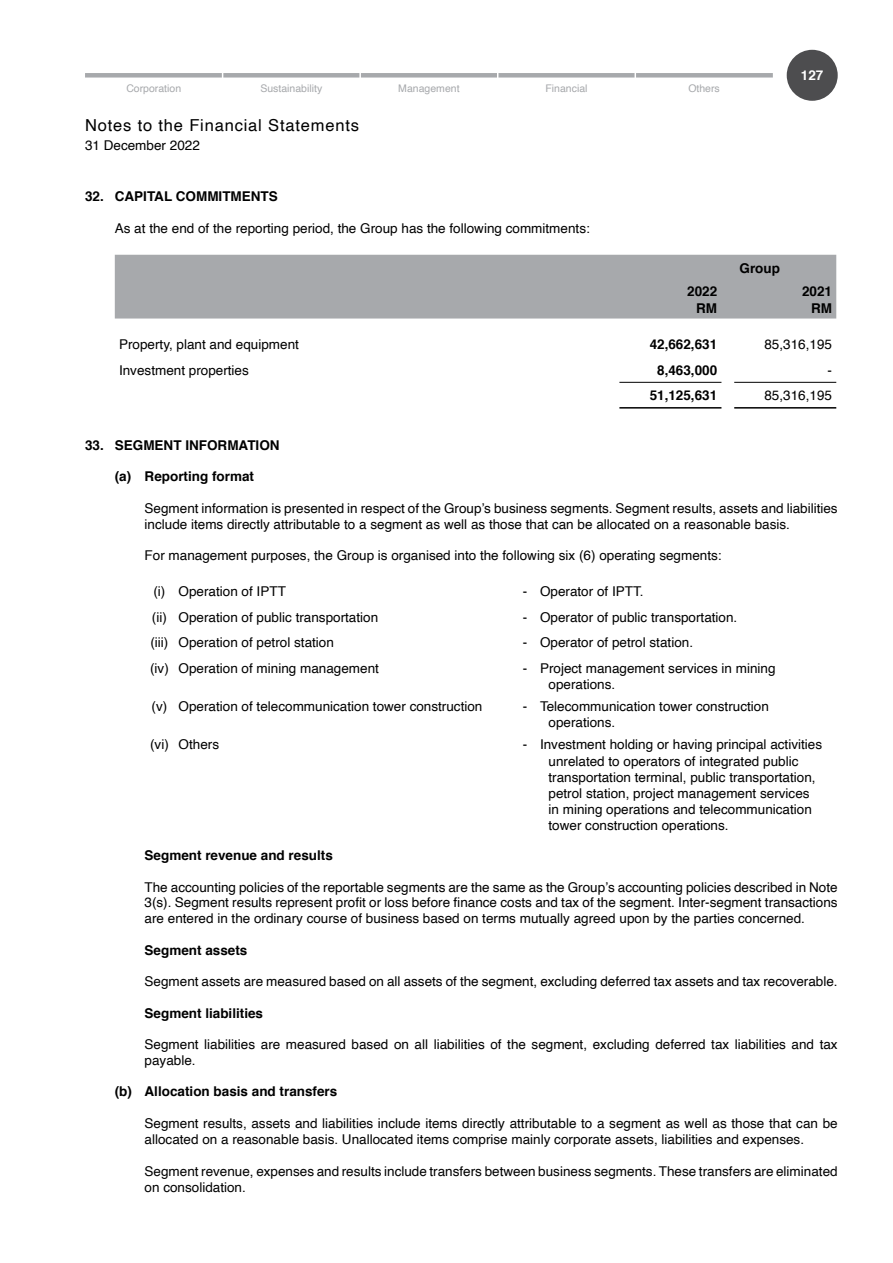
<style>
.page{position:relative;width:893px;height:1263px;background:#fff}
.page>*{position:absolute;margin:0;border:0;box-sizing:border-box;transform-origin:0 0}
.t1{font:16.5px "Helvetica";letter-spacing:.05em;color:#000}
.t2{font:13.5px/16.2px "Helvetica";color:#000}
.t3{font:700 13.5px/16.2px "Helvetica";color:#000;text-align:right}
.t4{font:700 13.5px "Helvetica";color:#fff}
.t5{font:10.5px "Helvetica";color:#a7a9ac}
</style>
<div class="page">
<div style="left:787px;top:50px;width:51px;height:51px;background:#4d4d4f;border-radius:50%"></div>
<div style="left:85px;top:73px;width:688px;height:5px;background:#a7a9ac"></div>
<hr style="left:359px;top:61px;width:2px;height:29px;background:#fff">
<hr style="left:634px;top:61px;width:2px;height:29px;background:#fff">
<div style="left:115px;top:255px;width:721px;height:63px;background:#a7a9ac"></div>
<hr style="left:619px;top:382px;width:102px;height:1px;background:#000">
<hr style="left:734px;top:382px;width:102px;height:1px;background:#000">
<hr style="left:619px;top:407px;width:102px;height:2px;background:#000">
<hr style="left:734px;top:407px;width:102px;height:2px;background:#000">
<p class="t5" style="left:126px;top:80px;width:56px">Corporation</p>
<p class="t5" style="left:260px;top:80px;width:63px">Sustainability</p>
<p class="t5" style="left:398px;top:80px;width:63px">Management</p>
<p class="t5" style="left:545px;top:80px;width:44px">Financial</p>
<p class="t5" style="left:688px;top:80px;width:33px">Others</p>
<p class="t1" style="left:85px;top:113px;width:276px">Notes to the Financial Statements</p>
<p class="t2" style="left:85px;top:138px;width:116px">31 December 2022</p>
<p class="t3" style="left:85px;top:189px;width:194px">32. CAPITAL COMMITMENTS</p>
<p class="t2" style="left:115px;top:221px;width:476px">As at the end of the reporting period, the Group has the following commitments:</p>
<p class="t3" style="left:739px;top:260px;width:42px">Group</p>
<p class="t4" style="left:801px;top:65px;width:24px">127</p>
<p class="t3" style="left:687px;top:284px;width:32px">2022<br>RM</p>
<p class="t3" style="left:802px;top:284px;width:32px">2021<br>RM</p>
<p class="t2" style="left:119px;top:337px;width:181px">Property, plant and equipment</p>
<p class="t3" style="left:650px;top:336px;width:69px">42,662,631</p>
<p class="t2" style="left:764px;top:337px;width:69px">85,316,195</p>
<p class="t2" style="left:119px;top:362px;width:131px">Investment properties</p>
<p class="t3" style="left:657px;top:362px;width:62px">8,463,000</p>
<p class="t2" style="left:827px;top:362px;width:6px">-</p>
<p class="t3" style="left:650px;top:387px;width:69px">51,125,631</p>
<p class="t2" style="left:764px;top:388px;width:69px">85,316,195</p>
<p class="t3" style="left:85px;top:437px;width:196px">33. SEGMENT INFORMATION</p>
<p class="t3" style="left:115px;top:469px;width:141px">(a) Reporting format</p>
<p class="t2" style="left:145px;top:501px;width:695px;line-height:15.8px">Segment information is presented in respect of the Group’s business segments. Segment results, assets and liabilities include items directly attributable to a segment as well as those that can be allocated on a reasonable basis.</p>
<p class="t2" style="left:145px;top:548px;width:579px">For management purposes, the Group is organised into the following six (6) operating segments:</p>
<p class="t2" style="left:153px;top:584px;width:134px">(i) Operation of IPTT</p>
<p class="t2" style="left:523px;top:584px;width:122px">- Operator of IPTT.</p>
<p class="t2" style="left:152px;top:609px;width:228px">(ii) Operation of public transportation</p>
<p class="t2" style="left:523px;top:609px;width:216px">- Operator of public transportation.</p>
<p class="t2" style="left:150px;top:635px;width:185px">(iii) Operation of petrol station</p>
<p class="t2" style="left:523px;top:635px;width:172px">- Operator of petrol station.</p>
<p class="t2" style="left:150px;top:660px;width:230px">(iv) Operation of mining management</p>
<p class="t2" style="left:548px;top:660px;width:229px;text-indent:-26px">- Project management services in mining operations.</p>
<p class="t2" style="left:152px;top:699px;width:332px">(v) Operation of telecommunication tower construction</p>
<p class="t2" style="left:548px;top:699px;width:222px;text-indent:-26px">- Telecommunication tower construction operations.</p>
<p class="t2" style="left:150px;top:737px;width:71px">(vi) Others</p>
<p class="t2" style="left:548px;top:737px;width:275px;text-indent:-26px">- Investment holding or having principal activities unrelated to operators of integrated public transportation terminal, public transportation, petrol station, project management services in mining operations and telecommunication tower construction operations.</p>
<p class="t3" style="left:145px;top:847px;width:190px">Segment revenue and results</p>
<p class="t2" style="left:145px;top:879px;width:695px;line-height:15.8px;text-align:justify">The accounting policies of the reportable segments are the same as the Group’s accounting policies described in Note 3(s). Segment results represent profit or loss before finance costs and tax of the segment. Inter-segment transactions are entered in the ordinary course of business based on terms mutually agreed upon by the parties concerned.</p>
<p class="t3" style="left:145px;top:942px;width:104px">Segment assets</p>
<p class="t2" style="left:145px;top:974px;width:695px">Segment assets are measured based on all assets of the segment, excluding deferred tax assets and tax recoverable.</p>
<p class="t3" style="left:145px;top:1005px;width:120px">Segment liabilities</p>
<p class="t2" style="left:145px;top:1037px;width:695px;line-height:15.8px">Segment liabilities are measured based on all liabilities of the segment, excluding deferred tax liabilities and tax payable.</p>
<p class="t3" style="left:115px;top:1084px;width:224px">(b) Allocation basis and transfers</p>
<p class="t2" style="left:145px;top:1116px;width:695px;line-height:15.8px">Segment results, assets and liabilities include items directly attributable to a segment as well as those that can be allocated on a reasonable basis. Unallocated items comprise mainly corporate assets, liabilities and expenses.</p>
<p class="t2" style="left:145px;top:1163px;width:695px">Segment revenue, expenses and results include transfers between business segments. These transfers are eliminated on consolidation.</p>
</div>
